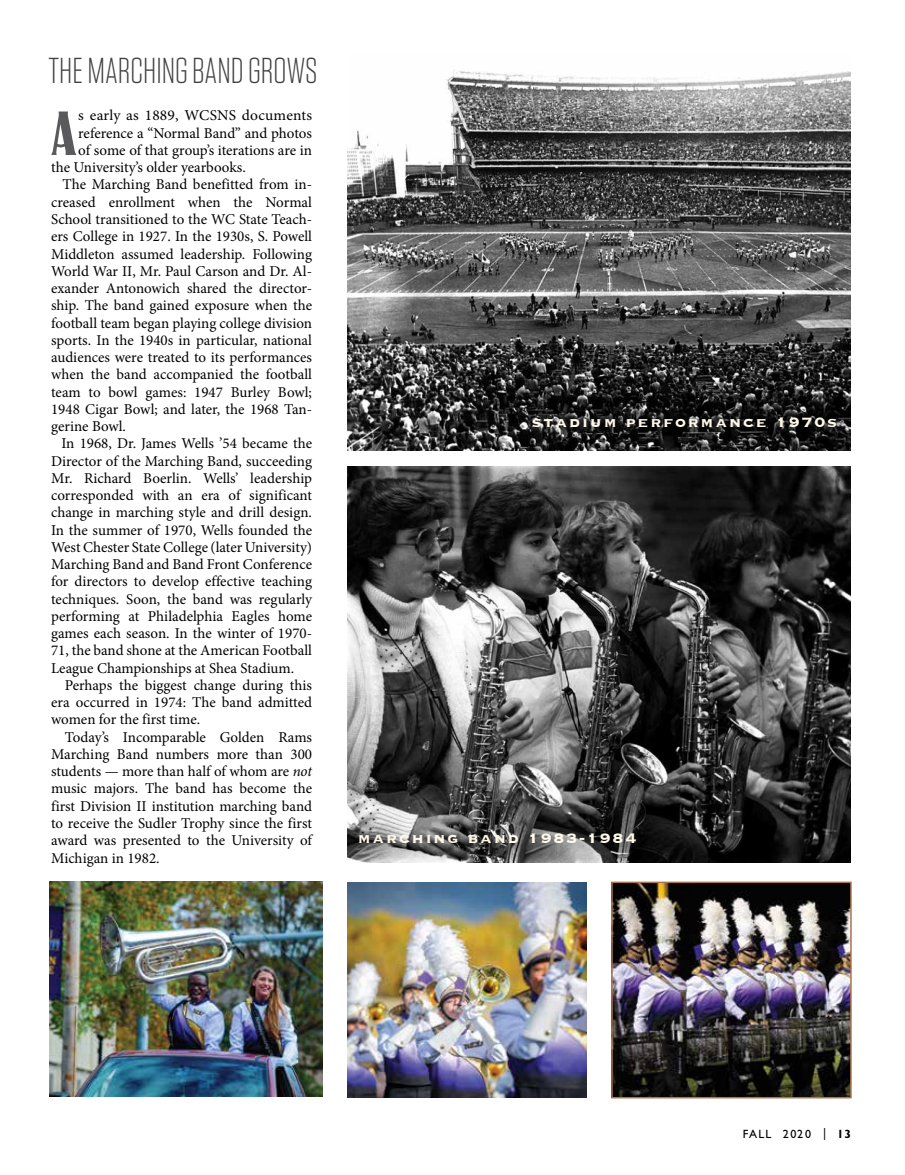
<style>
.page{position:relative;width:905px;height:1175px;background:#fff}
.page>*{position:absolute;margin:0;border:0;box-sizing:border-box;transform-origin:0 0}
.t1{font:73.05px "LHF Signmaker 2";color:#5a5a5c}
.t2{font:300 36px "Tungsten";color:#414142}
.t3{font:700 18px "Copperplate";letter-spacing:.1em;color:#fff9e8}
.t4{font:15px "Minion Pro";color:#000}
.t5{font:12px "Gill Sans Std";letter-spacing:.1em;color:#000}
.s1{font-style:italic}
.s2{font-weight:700}
</style>
<div class="page">
<img style="left:348px;top:70px;width:502px;height:380px">
<img style="left:348px;top:466px;width:502px;height:396px">
<img style="left:348px;top:882px;width:238px;height:215px">
<img style="left:50px;top:881px;width:272px;height:215px">
<img style="left:614px;top:884px;width:234px;height:211px">
<div style="left:611px;top:881px;width:240px;height:217px;border:2px solid #ac734f"></div>
<h2 class="t2" style="left:49px;top:52px;width:270px">THE MARCHING BAND GROWS</h2>
<h1 class="t1" style="left:51px;top:95px;width:27px">A</h1>
<p class="t4" style="left:78px;top:106px;width:235px">s early as 1889, WCSNS documents</p>
<p class="t4" style="left:78px;top:123px;width:235px">reference a “Normal Band” and photos</p>
<p class="t4" style="left:78px;top:140px;width:235px">of some of that group’s iterations are in</p>
<p class="t4" style="left:51px;top:157px;width:196px">the University’s older yearbooks.</p>
<p class="t4" style="left:62px;top:175px;width:251px">The Marching Band benefitted from in-</p>
<p class="t4" style="left:51px;top:192px;width:262px">creased enrollment when the Normal</p>
<p class="t4" style="left:51px;top:209px;width:262px">School transitioned to the WC State Teach-</p>
<p class="t4" style="left:51px;top:226px;width:262px">ers College in 1927. In the 1930s, S. Powell</p>
<p class="t4" style="left:51px;top:244px;width:262px">Middleton assumed leadership. Following</p>
<p class="t4" style="left:51px;top:261px;width:262px">World War II, Mr. Paul Carson and Dr. Al-</p>
<p class="t4" style="left:51px;top:278px;width:262px">exander Antonowich shared the director-</p>
<p class="t4" style="left:51px;top:295px;width:262px">ship. The band gained exposure when the</p>
<p class="t4" style="left:51px;top:313px;width:262px">football team began playing college division</p>
<p class="t4" style="left:51px;top:330px;width:262px">sports. In the 1940s in particular, national</p>
<p class="t4" style="left:51px;top:347px;width:262px">audiences were treated to its performances</p>
<p class="t4" style="left:51px;top:364px;width:262px">when the band accompanied the football</p>
<p class="t4" style="left:51px;top:382px;width:262px">team to bowl games: 1947 Burley Bowl;</p>
<p class="t4" style="left:51px;top:399px;width:262px">1948 Cigar Bowl; and later, the 1968 Tan-</p>
<p class="t4" style="left:51px;top:416px;width:76px">gerine Bowl.</p>
<p class="t4" style="left:61px;top:433px;width:252px">In 1968, Dr. James Wells ’54 became the</p>
<p class="t4" style="left:51px;top:451px;width:262px">Director of the Marching Band, succeeding</p>
<p class="t4" style="left:51px;top:468px;width:262px">Mr. Richard Boerlin. Wells’ leadership</p>
<p class="t4" style="left:51px;top:485px;width:262px">corresponded with an era of significant</p>
<p class="t4" style="left:51px;top:502px;width:262px">change in marching style and drill design.</p>
<p class="t4" style="left:51px;top:520px;width:262px">In the summer of 1970, Wells founded the</p>
<p class="t4" style="left:51px;top:537px;width:262px">West Chester State College (later University)</p>
<p class="t4" style="left:51px;top:554px;width:262px">Marching Band and Band Front Conference</p>
<p class="t4" style="left:51px;top:571px;width:262px">for directors to develop effective teaching</p>
<p class="t4" style="left:51px;top:589px;width:262px">techniques. Soon, the band was regularly</p>
<p class="t4" style="left:51px;top:606px;width:262px">performing at Philadelphia Eagles home</p>
<p class="t4" style="left:51px;top:623px;width:262px">games each season. In the winter of 1970-</p>
<p class="t4" style="left:51px;top:640px;width:262px">71, the band shone at the American Football</p>
<p class="t4" style="left:51px;top:658px;width:245px">League Championships at Shea Stadium.</p>
<p class="t4" style="left:65px;top:675px;width:249px">Perhaps the biggest change during this</p>
<p class="t4" style="left:51px;top:692px;width:262px">era occurred in 1974: The band admitted</p>
<p class="t4" style="left:51px;top:709px;width:151px">women for the first time.</p>
<p class="t4" style="left:65px;top:727px;width:248px">Today’s Incomparable Golden Rams</p>
<p class="t4" style="left:51px;top:744px;width:262px">Marching Band numbers more than 300</p>
<p class="t4" style="left:51px;top:761px;width:262px">students — more than half of whom are <span class="s1">not</span></p>
<p class="t4" style="left:51px;top:778px;width:262px">music majors. The band has become the</p>
<p class="t4" style="left:51px;top:796px;width:262px">first Division II institution marching band</p>
<p class="t4" style="left:51px;top:813px;width:262px">to receive the Sudler Trophy since the first</p>
<p class="t4" style="left:51px;top:830px;width:262px">award was presented to the University of</p>
<p class="t4" style="left:51px;top:847px;width:110px">Michigan in 1982.</p>
<p class="t3" style="left:532px;top:410px;width:307px">stadium performance 1970s</p>
<p class="t3" style="left:357px;top:826px;width:280px">marching band 1983-1984</p>
<p class="t5" style="left:743px;top:1127px;width:109px">FALL 2020 | <span class="s2">13</span></p>
</div>
